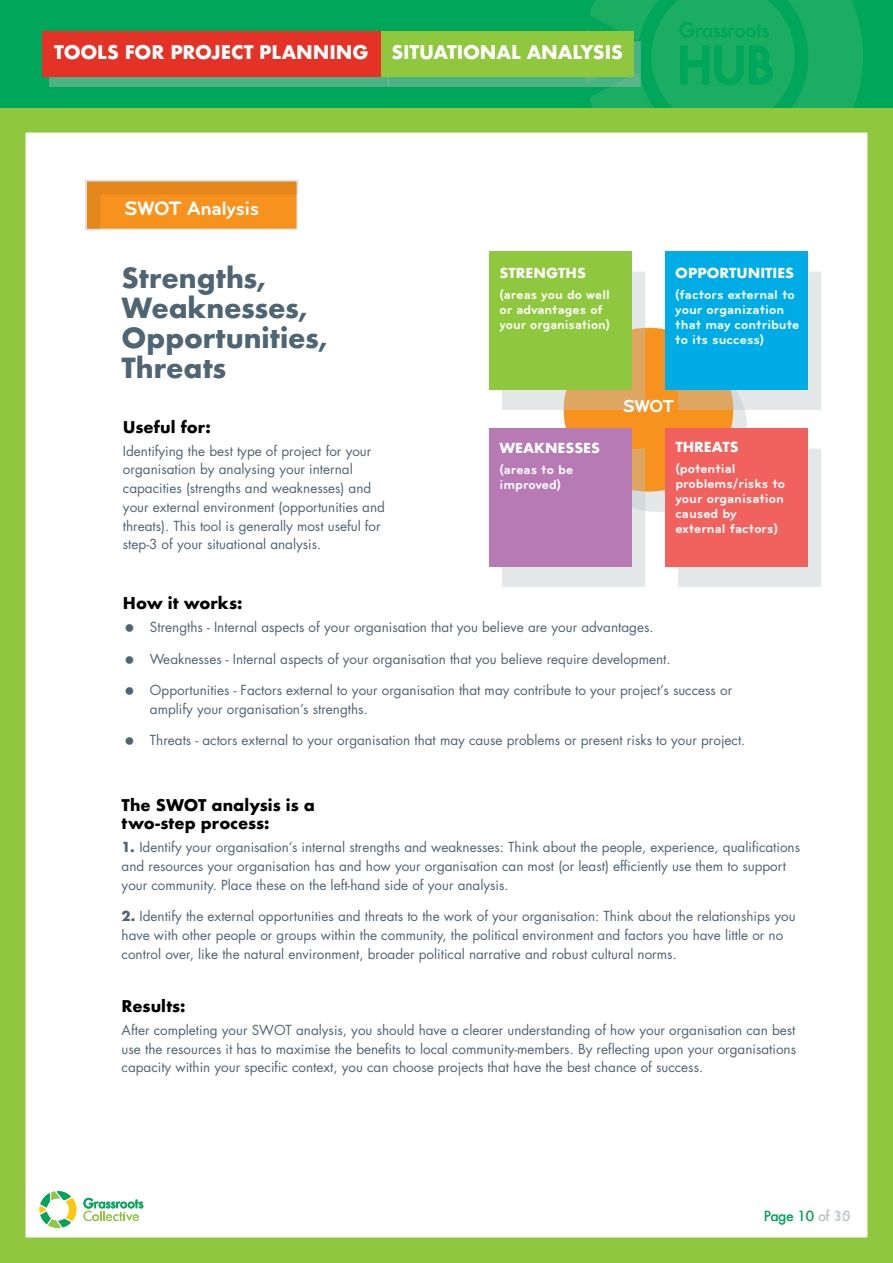
<style>
.page{position:relative;width:893px;height:1263px;background:#fff}
.page>*{position:absolute;margin:0;border:0;box-sizing:border-box;transform-origin:0 0}
.t1{font:700 27px/30px "Futura";letter-spacing:-.005em;color:#4f6574}
.t2{font:700 20.25px "Bryant";letter-spacing:-.02em;color:#fff}
.t3{font:700 18.3px "Futura";letter-spacing:-.01em;color:#fff}
.t4{font:700 18px "Bryant";color:#fff}
.t5{font:700 15.9px "Futura";color:#000}
.t6{font:700 15.75px/18px "Futura";letter-spacing:.005em;color:#000}
.t7{font:13.5px/18.8px "Futura";color:#4f6574}
.t8{font:700 13.5px/15px "Bryant";color:#fff}
.t9{font:700 13.5px "Futura";color:#fff}
.t10{font:13.5px "Futura";color:#00a65a}
.t11{font:13.5px "Futura";color:#bcc5c9}
.s1{font-size:13.65px}
.s2{font-weight:700}
.s3{color:#bcc5c9}
</style>
<div class="page">
<div style="left:0;top:107px;width:893px;height:1156px;border:26px solid #8fc73e"></div>
<svg style="left:40px;top:1191px;width:36px;height:37px"></svg>
<svg style="left:83px;top:1198px;width:60px;height:23px"></svg>
<div style="left:83px;top:178px;width:216px;height:54px;background:#bcc5c9;opacity:.3"></div>
<div style="left:577px;top:348px;width:169px;height:164px;background:#e4e8e9"></div>
<div style="left:564px;top:328px;width:169px;height:164px;background:#f7921e;border-radius:50%"></div>
<div style="left:502px;top:272px;width:143px;height:138px;background:#bcc5c9;opacity:.4"></div>
<div style="left:489px;top:252px;width:143px;height:138px;background:#8fc73e"></div>
<div style="left:502px;top:448px;width:143px;height:139px;background:#bcc5c9;opacity:.4"></div>
<div style="left:489px;top:428px;width:143px;height:138px;background:#b77ab5"></div>
<div style="left:678px;top:272px;width:143px;height:138px;background:#bcc5c9;opacity:.4"></div>
<div style="left:665px;top:252px;width:143px;height:138px;background:#00ace5"></div>
<div style="left:678px;top:448px;width:143px;height:139px;background:#e4e8e9"></div>
<div style="left:665px;top:428px;width:143px;height:138px;background:#f1625e"></div>
<div style="left:0;top:0;width:893px;height:107px;background:#00a65a"></div>
<svg style="left:586px;top:0;width:277px;height:107px"></svg>
<div style="left:49px;top:41px;width:340px;height:46px;background:#bcc5c9;opacity:.4"></div>
<div style="left:43px;top:31px;width:339px;height:45px;background:#e53226"></div>
<div style="left:388px;top:41px;width:253px;height:46px;background:#bcc5c9;opacity:.4"></div>
<div style="left:381px;top:31px;width:253px;height:45px;background:#8fc73e"></div>
<h3 class="t3" style="left:54px;top:39px;width:570px">TOOLS FOR PROJECT PLANNING SITUATIONAL ANALYSIS</h3>
<h2 class="t2" style="left:124px;top:197px;width:137px">SWOT Analysis</h2>
<h1 class="t1" style="left:122px;top:262px;width:208px">Strengths,<br>Weaknesses,<br>Opportunities,<br>Threats</h1>
<p class="t6" style="left:123px;top:417px;width:89px">Useful for:</p>
<p class="t7" style="left:123px;top:441px;width:263px">Identifying the best type of project for your organisation by analysing your internal capacities (strengths and weaknesses) and your external environment (opportunities and threats). This tool is generally most useful for step-3 of your situational analysis.</p>
<p class="t9" style="left:499px;top:263px;width:88px">STRENGTHS</p>
<p class="t8" style="left:499px;top:287px;width:112px">(areas you do well or advantages of your organisation)</p>
<p class="t9" style="left:675px;top:263px;width:120px">OPPORTUNITIES</p>
<p class="t8" style="left:675px;top:287px;width:126px">(factors external to your organization that may contribute to its success)</p>
<p class="t9" style="left:499px;top:438px;width:102px">WEAKNESSES</p>
<p class="t8" style="left:499px;top:462px;width:75px">(areas to be improved)</p>
<h3 class="t4" style="left:623px;top:396px;width:53px">SWOT</h3>
<p class="t9" style="left:675px;top:437px;width:65px">THREATS</p>
<p class="t8" style="left:675px;top:461px;width:111px">(potential problems/risks to your organisation caused by external factors)</p>
<p class="t5" style="left:123px;top:592px;width:121px">How it works:</p>
<p class="t7" style="left:150px;top:618px;width:505px"><span class="s1">Strengths - I</span>nternal aspects of your organisation that you believe are your advantages.</p>
<p class="t7" style="left:150px;top:649px;width:522px">Weaknesses - Internal aspects of your organisation that you believe require development.</p>
<p class="t7" style="left:150px;top:681px;width:584px">Opportunities - Factors external to your organisation that may contribute to your project’s success or amplify your organisation’s strengths.</p>
<p class="t7" style="left:150px;top:731px;width:597px">Threats - actors external to your organisation that may cause problems or present risks to your project.</p>
<p class="t6" style="left:122px;top:796px;width:195px">The SWOT analysis is a two-step process:</p>
<p class="t7" style="left:122px;top:838px;width:680px"><span class="s2">1.</span> Identify your organisation’s internal strengths and weaknesses: Think about the people, experience, qualifications and resources your organisation has and how your organisation can most (or least) efficiently use them to support your community. Place these on the left-hand side of your analysis.</p>
<p class="t7" style="left:122px;top:907px;width:675px"><span class="s2">2.</span> Identify the external opportunities and threats to the work of your organisation: Think about the relationships you have with other people or groups within the community, the political environment and factors you have little or no control over, like the natural environment, broader political narrative and robust cultural norms.</p>
<p class="t6" style="left:122px;top:997px;width:66px">Results:</p>
<p class="t7" style="left:122px;top:1021px;width:676px;text-align:justify">After completing your SWOT analysis, you should have a clearer understanding of how your organisation can best use the resources it has to maximise the benefits to local community-members. By reflecting upon your organisations capacity within your specific context, you can choose projects that have the best chance of success.</p>
<p class="t10" style="left:764px;top:1207px;width:88px">Page 10 <span class="s3">of 15</span></p>
<p class="t11" style="left:834px;top:1207px;width:18px">30</p>
</div>
